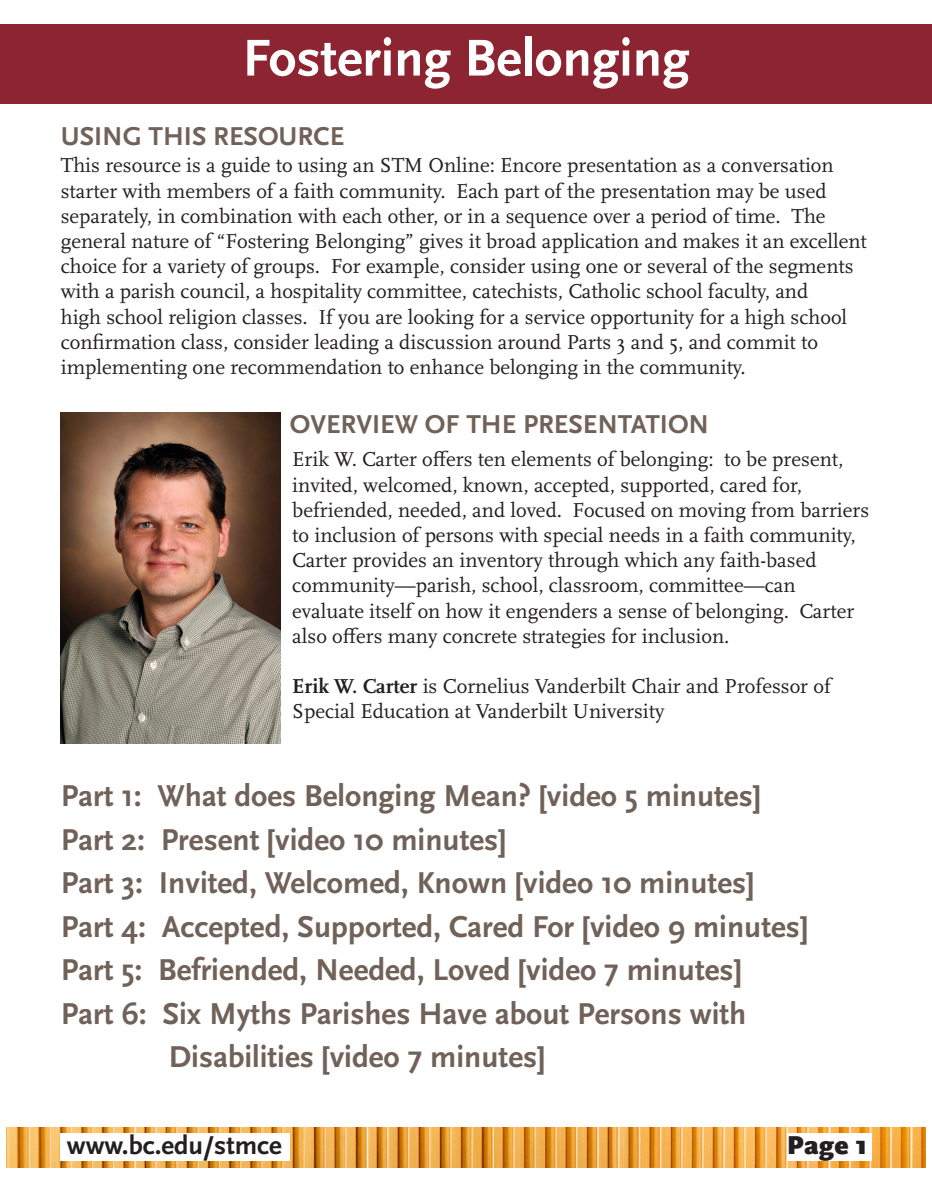
<style>
.page{position:relative;width:932px;height:1202px;background:#fff}
.page>*{position:absolute;margin:0;border:0;box-sizing:border-box;transform-origin:0 0}
.t1{font:700 54px "Scala Sans OT";color:#fff}
.t2{font:700 31.5px "Scala Sans OT";color:#716259}
.t3{font:700 27px "Scala Sans OT";color:#716259}
.t4{font:700 27px "Scala Sans OT";color:#231f20}
.t5{font:900 27px "Scala Sans OT";color:#231f20}
.t6{font:21px/25.2px "Scala OT";color:#231f20}
.s1{font-weight:700}
</style>
<div class="page">
<div style="left:0;top:24px;width:932px;height:80px;background:#8d2431"></div>
<img style="left:61px;top:412px;width:219px;height:331px">
<img style="left:7px;top:1127px;width:918px;height:40px">
<div style="left:787px;top:1133px;width:84px;height:27px;background:#fff"></div>
<div style="left:61px;top:1133px;width:229px;height:27px;background:#fff"></div>
<p class="t1" style="left:242px;top:28px;width:448px">Fostering Belonging</p>
<p class="t3" style="left:61px;top:121px;width:285px">USING THIS RESOURCE</p>
<p class="t6" style="left:61px;top:153px;width:807px">This resource is a guide to using an STM Online: Encore presentation as a conversation starter with members of a faith community. Each part of the presentation may be used separately, in combination with each other, or in a sequence over a period of time. The general nature of “Fostering Belonging” gives it broad application and makes it an excellent choice for a variety of groups. For example, consider using one or several of the segments with a parish council, a hospitality committee, catechists, Catholic school faculty, and<br>high school religion classes. If you are looking for a service opportunity for a high school confirmation class, consider leading a discussion around Parts 3 and 5, and commit to implementing one recommendation to enhance belonging in the community.</p>
<p class="t3" style="left:290px;top:409px;width:421px">OVERVIEW OF THE PRESENTATION</p>
<p class="t6" style="left:292px;top:447px;width:578px">Erik W. Carter offers ten elements of belonging: to be present, invited, welcomed, known, accepted, supported, cared for, befriended, needed, and loved. Focused on moving from barriers to inclusion of persons with special needs in a faith community, Carter provides an inventory through which any faith-based community—parish, school, classroom, committee—can evaluate itself on how it engenders a sense of belonging. Carter also offers many concrete strategies for inclusion.</p>
<p class="t6" style="left:292px;top:674px;width:540px"><span class="s1">Erik W. Carter</span> is Cornelius Vanderbilt Chair and Professor of<br>Special Education at Vanderbilt University</p>
<p class="t2" style="left:61px;top:778px;width:701px">Part 1: What does Belonging Mean? [video 5 minutes]</p>
<p class="t2" style="left:61px;top:821px;width:447px">Part 2: Present [video 10 minutes]</p>
<p class="t2" style="left:61px;top:865px;width:694px">Part 3: Invited, Welcomed, Known [video 10 minutes]</p>
<p class="t2" style="left:61px;top:908px;width:748px">Part 4: Accepted, Supported, Cared For [video 9 minutes]</p>
<p class="t2" style="left:61px;top:952px;width:682px">Part 5: Befriended, Needed, Loved [video 7 minutes]</p>
<p class="t2" style="left:61px;top:995px;width:687px">Part 6: Six Myths Parishes Have about Persons with</p>
<p class="t2" style="left:169px;top:1039px;width:378px">Disabilities [video 7 minutes]</p>
<p class="t4" style="left:67px;top:1130px;width:216px">www.bc.edu/stmce</p>
<p class="t5" style="left:787px;top:1130px;width:82px">Page 1</p>
</div>
